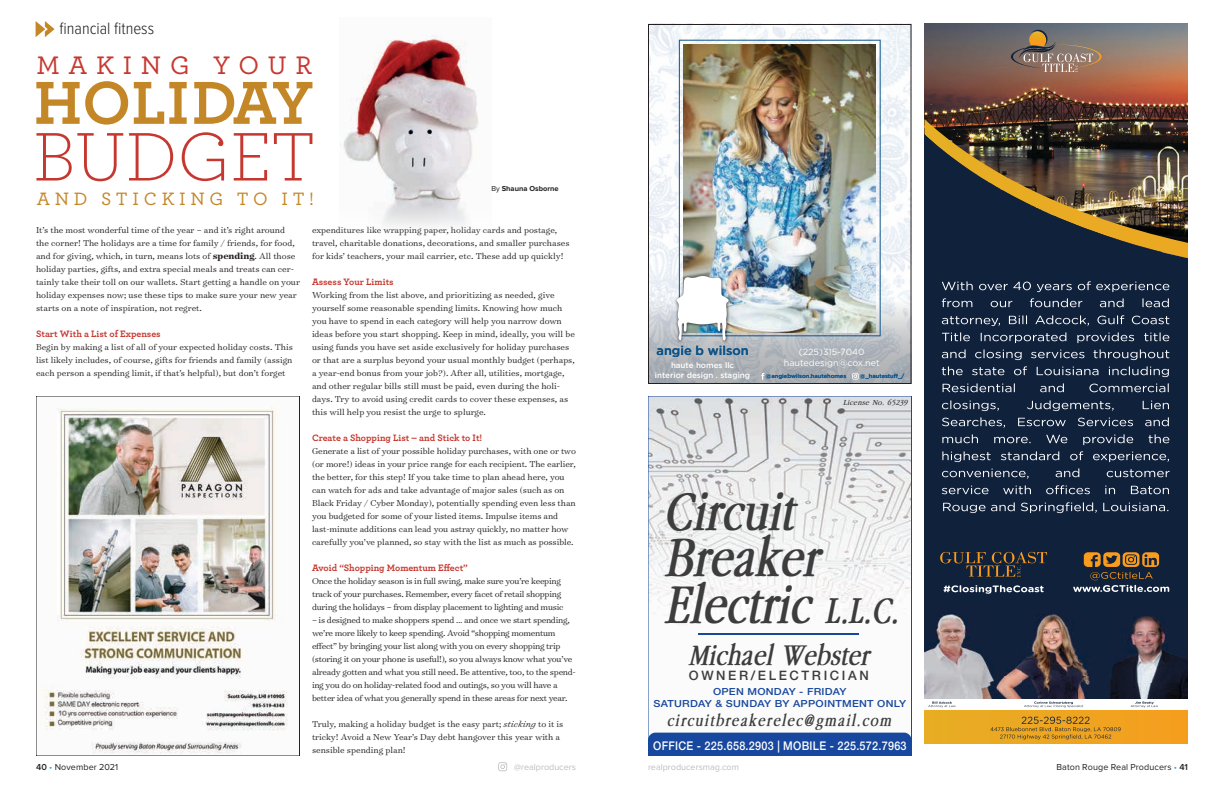
<style>
.page{position:relative;width:1224px;height:792px;background:#fff}
.page>*{position:absolute;margin:0;border:0;box-sizing:border-box;transform-origin:0 0}
.t1{font:300 72.1px "Archer Pro";color:#c6382f}
.t2{font:700 63.6px "Archer Pro";letter-spacing:.005em;color:#c48728}
.t3{font:italic 700 58.7px/46.8px "Garamond";letter-spacing:-.01em;color:#3d3d3e;scale:.74 1}
.t4{font:italic 700 31px "Garamond";color:#3d3d3e;scale:.75 1}
.t5{font:500 26.6px "Archer Pro";letter-spacing:.33em;color:#c6382f}
.t6{font:500 18.8px "Archer Pro";letter-spacing:.25em;color:#c48728}
.t7{font:italic 700 18px "Garamond";letter-spacing:.1em;color:#3d3d3e;scale:.75 1}
.t8{font:300 17px "Proxima Nova Cond";color:#231f20}
.t9{font:500 13px "Helvetica Neue LT Std";letter-spacing:.2em;color:#3d3d3e}
.t10{font:500 12.7px "Gotham";color:#0d548a}
.t11{font:500 12px "Helvetica Neue LT Std";letter-spacing:.025em;color:#fff;scale:.9 1}
.t12{font:300 9.8px/13px "Surveyor Text";letter-spacing:-.005em;color:#231f20}
.t13{font:300 9.8px/13px "Surveyor Text";letter-spacing:-.025em;color:#231f20}
.t14{font:700 9.8px "Archer Pro";color:#c6382f}
.t15{font:500 9.8px/11.7px "Helvetica Neue LT Std";letter-spacing:.025em;color:#17479e;text-align:center;scale:1.11 1}
.t16{font:9px "Proxima Nova";letter-spacing:.01em;color:#231f20}
.t17{font:9px "Proxima Nova";color:#bcbec0}
.t18{font:9px/10.8px "Gotham";color:#fff;text-align:center}
.t19{font:500 8px/10px "Gotham";color:#fff;text-align:center}
.t20{font:italic 700 8px "Garamond";letter-spacing:.025em;color:#3d3d3e;scale:.9 1}
.t21{font:700 7.5px "Proxima Nova";color:#231f20}
.t22{font:500 5.7px "Gotham";color:#0d548a}
.s1{font-weight:400}
.s2{font-weight:700}
.s3{font-style:italic}
.s4{font-size:39.3px}
.s5{font-weight:600}
.s6{color:#19a8e0}
</style>
<div class="page">
<svg style="left:498px;top:762px;width:9px;height:9px"></svg>
<img style="left:340px;top:35px;width:138px;height:192px">
<svg style="left:36px;top:21px;width:19px;height:16px"></svg>
<img style="left:39px;top:407px;width:249px;height:347px">
<img style="left:924px;top:24px;width:264px;height:63px">
<img style="left:924px;top:87px;width:264px;height:612px">
<svg style="left:942px;top:281px;width:227px;height:11px;background:#39475d"></svg>
<svg style="left:942px;top:298px;width:227px;height:9px;background:#37455c"></svg>
<svg style="left:942px;top:315px;width:227px;height:11px;background:#39475d"></svg>
<svg style="left:942px;top:332px;width:227px;height:11px;background:#39475d"></svg>
<svg style="left:942px;top:349px;width:227px;height:11px;background:#39475d"></svg>
<svg style="left:942px;top:366px;width:227px;height:11px;background:#37465c"></svg>
<svg style="left:943px;top:383px;width:226px;height:9px;background:#3c4a60"></svg>
<svg style="left:942px;top:400px;width:227px;height:11px;background:#324057"></svg>
<svg style="left:942px;top:417px;width:227px;height:11px;background:#36455b"></svg>
<svg style="left:942px;top:434px;width:227px;height:11px;background:#324057"></svg>
<svg style="left:942px;top:451px;width:227px;height:11px;background:#39475e"></svg>
<svg style="left:942px;top:468px;width:228px;height:11px;background:#314057"></svg>
<svg style="left:942px;top:485px;width:227px;height:9px;background:#3a485e"></svg>
<svg style="left:943px;top:502px;width:225px;height:11px;background:#3c4a60"></svg>
<img style="left:1111px;top:605px;width:77px;height:94px">
<img style="left:924px;top:604px;width:70px;height:95px">
<img style="left:994px;top:602px;width:113px;height:97px">
<div style="left:924px;top:701px;width:264px;height:43px;background:#eea521"></div>
<svg style="left:990px;top:717px;width:131px;height:22px"></svg>
<svg style="left:943px;top:585px;width:101px;height:9px"></svg>
<svg style="left:940px;top:552px;width:107px;height:25px;background:#363536"></svg>
<div style="left:1103px;top:552px;width:17px;height:15px;background:#f99b1c;border-radius:4px"></div>
<div style="left:1123px;top:552px;width:16px;height:15px;background:#f99b1c;border-radius:4px"></div>
<div style="left:1084px;top:552px;width:17px;height:15px;background:#f99b1c;border-radius:4px"></div>
<div style="left:1142px;top:552px;width:17px;height:15px;background:#f99b1c;border-radius:4px"></div>
<svg style="left:1073px;top:554px;width:96px;height:38px;background:#4f4943"></svg>
<div style="left:924px;top:699px;width:264px;height:11px;background:#fff"></div>
<svg style="left:1131px;top:701px;width:27px;height:7px"></svg>
<svg style="left:928px;top:701px;width:28px;height:7px"></svg>
<svg style="left:1024px;top:701px;width:59px;height:7px"></svg>
<svg style="left:1011px;top:30px;width:91px;height:42px;background:#8a796c"></svg>
<img style="left:650px;top:398px;width:260px;height:335px">
<div style="left:650px;top:733px;width:260px;height:21px;background:#17479e"></div>
<hr style="left:699px;top:633px;width:160px;height:2px;background:#17479e">
<div style="left:648px;top:396px;width:264px;height:360px;border:1px solid #17479e"></div>
<img style="left:648px;top:24px;width:264px;height:360px">
<h3 class="t8" style="left:60px;top:21px;width:96px">financial fitness</h3>
<h3 class="t5" style="left:36px;top:46px;width:277px">MAKING YOUR</h3>
<h2 class="t2" style="left:34px;top:52px;width:281px">HOLIDAY</h2>
<h1 class="t1" style="left:33px;top:109px;width:284px">BUDGET</h1>
<h3 class="t6" style="left:37px;top:185px;width:279px">AND STICKING TO IT!</h3>
<p class="t21" style="left:491px;top:185px;width:69px"><span class="s1">By</span> Shauna Osborne</p>
<p class="t12" style="left:36px;top:223px;width:266px">It’s the most wonderful time of the year – and it’s right around the corner! The holidays are a time for family / friends, for food, and for giving, which, in turn, means lots of <span class="s2">spending</span>. All those holiday parties, gifts, and extra special meals and treats can cer&shy;tainly take their toll on our wallets. Start getting a handle on your holiday expenses now; use these tips to make sure your new year starts on a note of inspiration, not regret.</p>
<p class="t14" style="left:36px;top:326px;width:126px">Start With a List of Expenses</p>
<p class="t12" style="left:36px;top:340px;width:258px;text-align:justify">Begin by making a list of all of your expected holiday costs. This list likely includes, of course, gifts for friends and family (assign each person a spending limit, if that’s helpful), but don’t forget</p>
<p class="t12" style="left:312px;top:223px;width:259px">expenditures like wrapping paper, holiday cards and postage, travel, charitable donations, decorations, and smaller purchases for kids’ teachers, your mail carrier, etc. These add up quickly!</p>
<p class="t14" style="left:312px;top:274px;width:83px">Assess Your Limits</p>
<p class="t12" style="left:312px;top:288px;width:264px">Working from the list above, and prioritizing as needed, give yourself some reasonable spending limits. Knowing how much you have to spend in each category will help you narrow down ideas before you start shopping. Keep in mind, ideally, you will be using funds you have set aside exclusively for holiday purchases or that are a surplus beyond your usual monthly budget (perhaps, a year-end bonus from your job?). After all, utilities, mortgage, and other regular bills still must be paid, even during the holi&shy;days. Try to avoid using credit cards to cover these expenses, as this will help you resist the urge to splurge.</p>
<p class="t14" style="left:312px;top:430px;width:172px">Create a Shopping List – and Stick to It!</p>
<p class="t12" style="left:312px;top:444px;width:265px">Generate a list of your possible holiday purchases, with one or two (or more!) ideas in your price range for each recipient. The earlier, the better, for this step! If you take time to plan ahead here, you can watch for ads and take advantage of major sales (such as on Black Friday / Cyber Monday), potentially spending even less than you budgeted for some of your listed items. Impulse items and last-minute additions can lead you astray quickly, no matter how carefully you’ve planned, so stay with the list as much as possible.</p>
<p class="t14" style="left:312px;top:560px;width:157px">Avoid “Shopping Momentum Effect”</p>
<p class="t13" style="left:312px;top:574px;width:253px">Once the holiday season is in full swing, make sure you’re keeping track of your purchases. Remember, every facet of retail shopping during the holidays – from display placement to lighting and music</p>
<p class="t13" style="left:312px;top:613px;width:265px">– is designed to make shoppers spend … and once we start spending, we’re more likely to keep spending. Avoid “shopping momentum effect” by bringing your list along with you on every shopping trip (storing it on your phone is useful!), so you always know what you’ve already gotten and what you still need. Be attentive, too, to the spend&shy;ing you do on holiday-related food and outings, so you will have a better idea of what you generally spend in these areas for next year.</p>
<p class="t12" style="left:312px;top:717px;width:253px">Truly, making a holiday budget is the easy part; <span class="s3">sticking</span> to it is tricky! Avoid a New Year’s Day debt hangover this year with a sensible spending plan!</p>
<p class="t10" style="left:657px;top:342px;width:94px">angie b wilson</p>
<p class="t19" style="left:655px;top:360px;width:97px">haute homes llc<br>interior design . staging</p>
<p class="t18" style="left:784px;top:346px;width:98px">(225)315-7040 hautedesign@cox.net</p>
<p class="t22" style="left:766px;top:372px;width:82px">@angiebwilson.hautehomes</p>
<p class="t22" style="left:860px;top:372px;width:46px">@_hautestu _/</p>
<p class="t20" style="left:843px;top:398px;width:73px">License No. 65239</p>
<h3 class="t3" style="left:664px;top:488px;width:320px">Circuit<br>Breaker<br>Electric <span class="s4">L.L.C.</span></h3>
<h3 class="t4" style="left:689px;top:638px;width:242px">Michael Webster</h3>
<h3 class="t9" style="left:689px;top:668px;width:181px">OWNER/ELECTRICIAN</h3>
<p class="t15" style="left:654px;top:685px;width:229px">OPEN MONDAY - FRIDAY<br>SATURDAY &amp; SUNDAY BY APPOINTMENT ONLY</p>
<h3 class="t7" style="left:667px;top:710px;width:300px">circuitbreakerelec@gmail.com</h3>
<p class="t11" style="left:653px;top:738px;width:283px">OFFICE - 225.658.2903 | MOBILE - 225.572.7963</p>
<p class="t16" style="left:36px;top:762px;width:84px"><span class="s5">40</span> <span class="s6">•</span> November 2021</p>
<p class="t17" style="left:514px;top:762px;width:63px">@realproducers</p>
<p class="t17" style="left:648px;top:762px;width:92px">realproducersmag.com</p>
<p class="t16" style="left:1056px;top:762px;width:133px">Baton Rouge Real Producers <span class="s6">•</span> <span class="s5">41</span></p>
</div>
